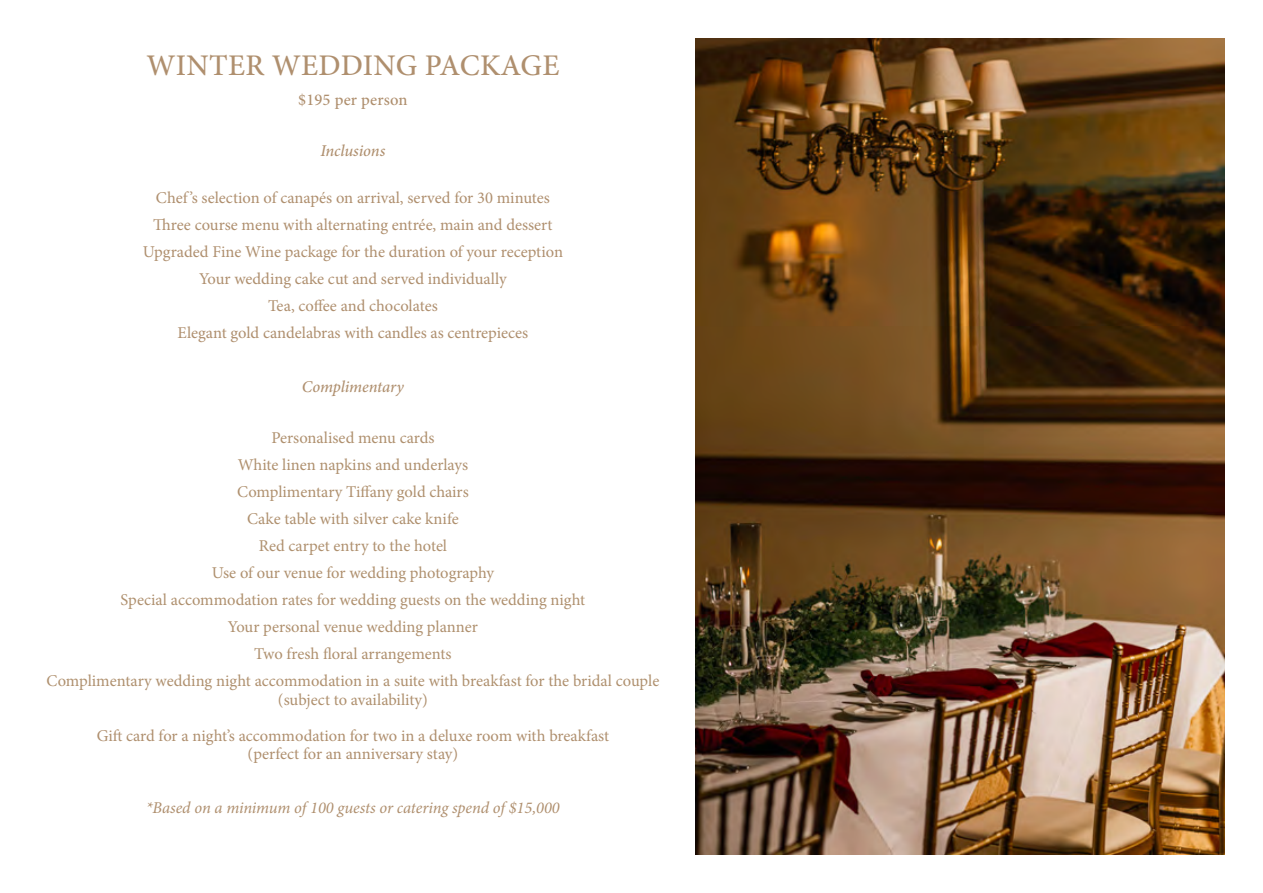
<style>
.page{position:relative;width:1263px;height:893px;background:#fff}
.page>*{position:absolute;margin:0;border:0;box-sizing:border-box;transform-origin:0 0}
.t1{font:500 30px "Minion Pro";letter-spacing:.01em;color:#af8f6e}
.t2{font:16.5px/27px "Minion Pro";color:#af906e;text-align:center}
.t3{font:16.5px/27px "Minion Pro";color:#af8f6e;text-align:center}
.t4{font:italic 16.5px "Minion Pro";letter-spacing:-.005em;color:#af8f6e}
.t5{font:italic 500 16.5px "Minion Pro";letter-spacing:-.01em;color:#af8f6e}
.t6{font:500 16.5px "Minion Pro";letter-spacing:.01em;color:#af8f6e}
</style>
<div class="page">
<img style="left:695px;top:38px;width:530px;height:817px">
<h1 class="t1" style="left:146px;top:45px;width:415px">WINTER WEDDING PACKAGE</h1>
<p class="t6" style="left:298px;top:89px;width:111px">$195 per person</p>
<p class="t5" style="left:320px;top:140px;width:66px">Inclusions</p>
<p class="t3" style="left:143px;top:184px;width:422px">Chef ’s selection of canapés on arrival, served for 30 minutes Three course menu with alternating entrée, main and dessert Upgraded Fine Wine package for the duration of your reception Your wedding cake cut and served individually<br>Tea, coffee and chocolates<br>Elegant gold candelabras with candles as centrepieces</p>
<p class="t5" style="left:302px;top:375px;width:104px">Complimentary</p>
<p class="t2" style="left:47px;top:424px;width:614px">Personalised menu cards<br>White linen napkins and underlays<br>Complimentary Tiffany gold chairs<br>Cake table with silver cake knife<br>Red carpet entry to the hotel<br>Use of our venue for wedding photography<br>Special accommodation rates for wedding guests on the wedding night<br>Your personal venue wedding planner<br>Two fresh floral arrangements<br>Complimentary wedding night accommodation in a suite with breakfast for the bridal couple</p>
<p class="t2" style="left:278px;top:686px;width:151px">(subject to availability)</p>
<p class="t3" style="left:97px;top:727px;width:514px;line-height:18px">Gift card for a night’s accommodation for two in a deluxe room with breakfast (perfect for an anniversary stay)</p>
<p class="t4" style="left:146px;top:797px;width:415px">*Based on a minimum of 100 guests or catering spend of $15,000</p>
</div>
